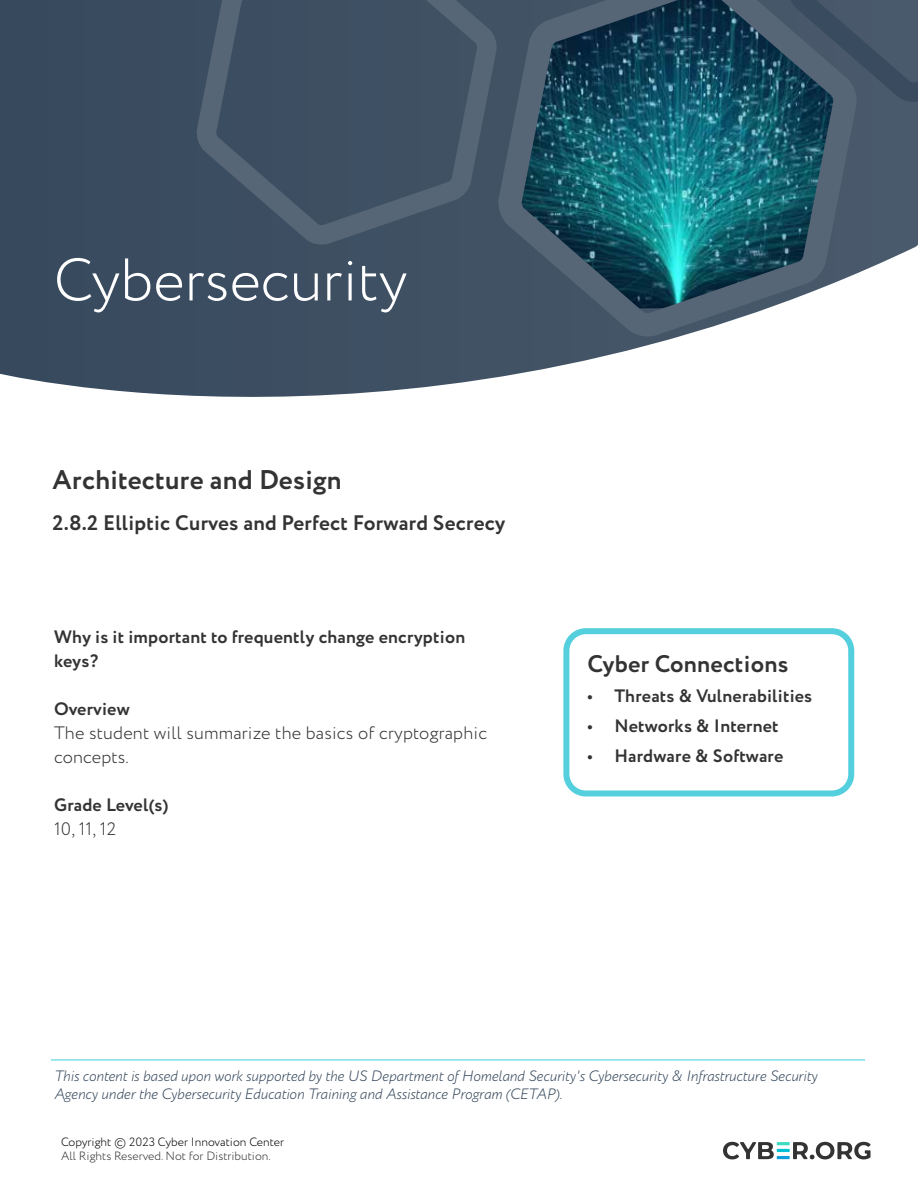
<style>
.page{position:relative;width:918px;height:1188px;background:#fff}
.page>*{position:absolute;margin:0;border:0;box-sizing:border-box;transform-origin:0 0}
.t1{font:300 60px "Circe";color:#fff}
.t2{font:700 27px "Circe";letter-spacing:.01em;color:#333}
.t3{font:700 24px "Circe";letter-spacing:.01em;color:#333}
.t4{font:700 21px "Circe";letter-spacing:.01em;color:#333}
.t5{font:700 18px/24px "Circe";letter-spacing:.01em;color:#333}
.t6{font:300 18px/24px "Circe";letter-spacing:.01em;color:#333}
.t7{font:italic 300 15px/18px "Circe";color:#37495d}
.t8{font:300 12px "Circe";color:#333}
.t9{font:300 12px "Circe";color:#000}
</style>
<div class="page">
<svg style="left:723px;top:1142px;width:148px;height:17px"></svg>
<hr style="left:51px;top:1059px;width:814px;height:2px;background:#80e0e9">
<svg style="left:0;top:0;width:918px;height:232px;fill:#394b5e"></svg>
<svg style="left:0;top:232px;width:918px;height:165px;fill:#3e4f62"></svg>
<svg style="left:482px;top:0;width:391px;height:357px"></svg>
<svg style="left:183px;top:0;width:327px;height:262px"></svg>
<div style="left:563px;top:628px;width:291px;height:168px;border:6px solid #53cfdd;border-radius:19px"></div>
<h1 class="t1" style="left:54px;top:241px;width:355px">Cybersecurity</h1>
<h2 class="t2" style="left:53px;top:462px;width:291px">Architecture and Design</h2>
<h3 class="t4" style="left:53px;top:509px;width:454px">2.8.2 Elliptic Curves and Perfect Forward Secrecy</h3>
<p class="t5" style="left:54px;top:626px;width:413px">Why is it important to frequently change encryption keys?</p>
<p class="t5" style="left:54px;top:698px;width:77px">Overview</p>
<p class="t6" style="left:54px;top:722px;width:435px">The student will summarize the basics of cryptographic concepts.</p>
<p class="t5" style="left:54px;top:794px;width:116px">Grade Level(s)</p>
<p class="t6" style="left:54px;top:818px;width:64px">10, 11, 12</p>
<h3 class="t3" style="left:587px;top:648px;width:203px">Cyber Connections</h3>
<p class="t5" style="left:587px;top:685px;width:226px">• Threats &amp; Vulnerabilities</p>
<p class="t5" style="left:587px;top:715px;width:193px">• Networks &amp; Internet</p>
<p class="t5" style="left:587px;top:745px;width:197px">• Hardware &amp; Software</p>
<p class="t7" style="left:54px;top:1067px;width:765px">This content is based upon work supported by the US Department of Homeland Security's Cybersecurity &amp; Infrastructure Security<br>Agency under the Cybersecurity Education Training and Assistance Program (CETAP).</p>
<p class="t9" style="left:61px;top:1134px;width:224px">Copyright © 2023 Cyber Innovation Center</p>
<p class="t8" style="left:61px;top:1148px;width:211px">All Rights Reserved. Not for Distribution.</p>
</div>
